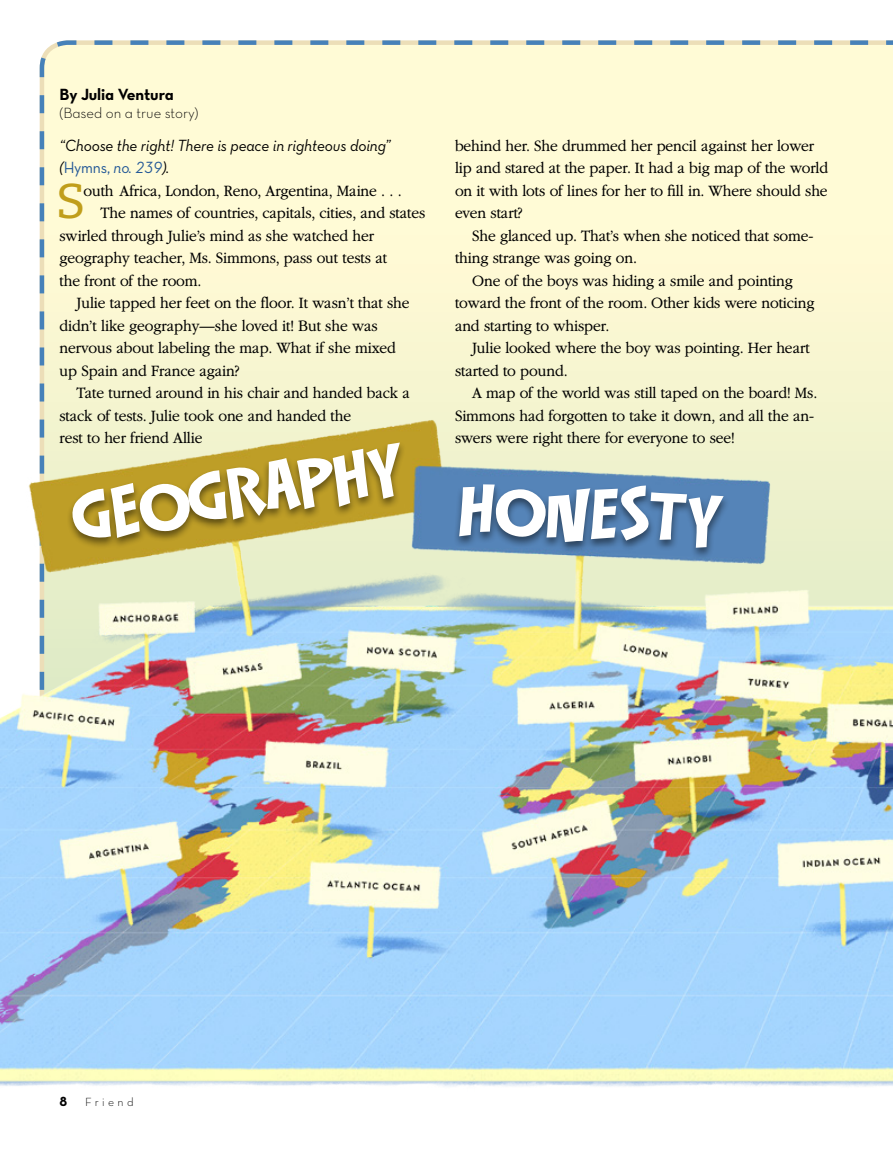
<style>
.page{position:relative;width:893px;height:1161px;background:#fff}
.page>*{position:absolute;margin:0;border:0;box-sizing:border-box;transform-origin:0 0}
.t1{font:82.5px "LHF Happy Fun Ball";color:#fff}
.ARTCL_para_first_reg{font:48.6px "Caecilialds Std";color:#c09e1b}
.ARTCL_para_regular{font:300 16.5px/22.5px "Garamondlds Lat Plus";letter-spacing:-.01em;color:#000;scale:.95 1}
.ARTCL_epigraph{font:16.5px/22.5px "Neutralds Lat Book Italic Alt";letter-spacing:-.01em;color:#000;scale:.95 1}
.ARTCL_para_first_reg-2{font:300 16.5px "Garamondlds Lat Plus";letter-spacing:-.01em;color:#000;scale:.95 1}
.ARTCL-BY_para_first{font:16.5px "Neutralds Lat Bold Alt";letter-spacing:-.005em;color:#000}
.ARTCL-BY_para{font:15px "Neutralds Lat Light Alt";letter-spacing:-.005em;color:#000}
.Folio_L{font:13.5px "Neutralds Lat Bold Alt";color:#000}
.Folio_L-2{font:12px "Neutralds Lat Light Alt";letter-spacing:.28em;color:#000}
.s1{font-family:"Neutralds Lat Book Alt";color:#235897}
.s2{color:#235897}
</style>
<div class="page">
<div style="left:39px;top:40px;width:854px;height:105px;background:#fffbd6"></div>
<img style="left:0;top:145px;width:893px;height:942px">
<div style="left:453px;top:482px;width:277px;height:77px;background:#000;opacity:.5"></div>
<div style="left:66px;top:440px;width:340px;height:109px;background:#000;opacity:.5"></div>
<p class="ARTCL-BY_para_first" style="left:60px;top:81px;width:116px">By Julia Ventura</p>
<p class="ARTCL-BY_para" style="left:60px;top:102px;width:140px">(Based on a true story)</p>
<p class="ARTCL_epigraph" style="left:60px;top:133px;width:350px">“Choose the right! There is peace in righteous doing” (<span class="s1">Hymns,</span> <span class="s2">no. 239</span>).</p>
<p class="ARTCL_para_first_reg" style="left:56px;top:173px;width:30px">S</p>
<p class="ARTCL_para_first_reg-2" style="left:83px;top:179px;width:337px">outh Africa, London, Reno, Argentina, Maine . . .</p>
<p class="ARTCL_para_regular" style="left:60px;top:202px;width:386px;text-indent:41px">The names of countries, capitals, cities, and states swirled through Julie’s mind as she watched her geography teacher, Ms. Simmons, pass out tests at<br>the front of the room.</p>
<p class="ARTCL_para_regular" style="left:60px;top:292px;width:370px;text-indent:17px">Julie tapped her feet on the floor. It wasn’t that she didn’t like geography—she loved it! But she was nervous about labeling the map. What if she mixed up Spain and France again?</p>
<p class="ARTCL_para_regular" style="left:60px;top:382px;width:370px;text-indent:17px">Tate turned around in his chair and handed back a stack of tests. Julie took one and handed the<br>rest to her friend Allie</p>
<p class="t1" style="left:68px;top:473px;width:335px;rotate:-9deg">GEOGRAPHY</p>
<p class="ARTCL_para_regular" style="left:455px;top:134px;width:394px">behind her. She drummed her pencil against her lower lip and stared at the paper. It had a big map of the world on it with lots of lines for her to fill in. Where should she even start?</p>
<p class="ARTCL_para_regular" style="left:455px;top:224px;width:379px;text-indent:17px">She glanced up. That’s when she noticed that some&shy;thing strange was going on.</p>
<p class="ARTCL_para_regular" style="left:455px;top:269px;width:380px;text-indent:17px">One of the boys was hiding a smile and pointing toward the front of the room. Other kids were noticing and starting to whisper.</p>
<p class="ARTCL_para_regular" style="left:455px;top:337px;width:375px;text-indent:17px">Julie looked where the boy was pointing. Her heart started to pound.</p>
<p class="ARTCL_para_regular" style="left:455px;top:382px;width:383px;text-indent:17px">A map of the world was still taped on the board! Ms.<br>Simmons had forgotten to take it down, and all the an&shy;swers were right there for everyone to see!</p>
<p class="t1" style="left:463px;top:461px;width:265px;rotate:3deg">HONESTY</p>
<p class="Folio_L" style="left:60px;top:1090px;width:9px">8</p>
<p class="Folio_L-2" style="left:85px;top:1093px;width:50px">Friend</p>
</div>
